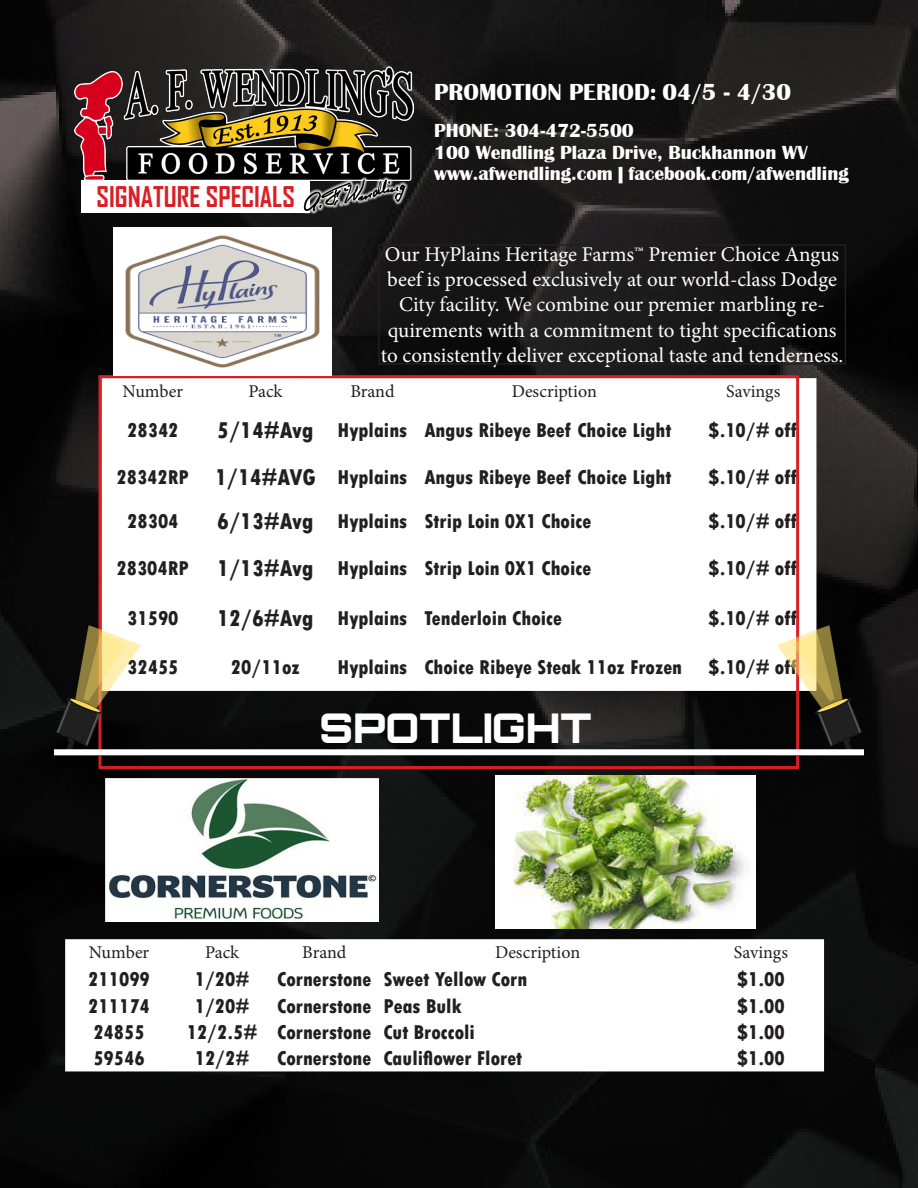
<style>
.page{position:relative;width:918px;height:1188px;background:#fff}
.page>*{position:absolute;margin:0;border:0;box-sizing:border-box;transform-origin:0 0}
.t1{font:900 40.95px "Orbitron";color:#fff}
.t2{font:700 27.3px "Agency FB";color:#d91f26}
.t3{font:800 condensed 24px "Tw Cen";color:#231f20}
.t4{font:700 23.85px "Britannic";color:#fff}
.t5{font:800 condensed 21px "Tw Cen";color:#231f20}
.t6{font:21px/25.2px "Minion Pro";letter-spacing:-.005em;color:#fff;text-align:center}
.t7{font:700 19.5px "Britannic";color:#fff}
.t8{font:18px "Minion Pro";color:#231f20}
</style>
<div class="page">
<img style="left:0;top:0;width:918px;height:1188px">
<img style="left:74px;top:67px;width:339px;height:113px">
<svg style="left:102px;top:378px;width:714px;height:313px"></svg>
<div style="left:98px;top:375px;width:701px;height:394px;border:3px solid #d91f26"></div>
<svg style="left:65px;top:939px;width:759px;height:132px"></svg>
<img style="left:54px;top:625px;width:89px;height:124px">
<img style="left:775px;top:625px;width:89px;height:124px">
<div style="left:54px;top:749px;width:810px;height:6px;background:#fff"></div>
<div style="left:82px;top:180px;width:228px;height:33px;background:#fff"></div>
<svg style="left:301px;top:177px;width:107px;height:37px"></svg>
<svg style="left:304px;top:180px;width:102px;height:31px"></svg>
<img style="left:113px;top:228px;width:218px;height:147px">
<img style="left:496px;top:776px;width:260px;height:153px">
<img style="left:106px;top:779px;width:272px;height:143px">
<div style="left:378px;top:244px;width:468px;height:121px;border:2px solid #231f20"></div>
<p class="t2" style="left:97px;top:180px;width:200px">SIGNATURE SPECIALS</p>
<p class="t4" style="left:434px;top:79px;width:358px">PROMOTION PERIOD: 04/5 - 4/30</p>
<p class="t7" style="left:434px;top:119px;width:201px">PHONE: 304-472-5500</p>
<p class="t7" style="left:434px;top:163px;width:416px">www.afwendling.com | facebook.com/afwendling</p>
<p class="t7" style="left:434px;top:142px;width:375px">100 Wendling Plaza Drive, Buckhannon WV</p>
<p class="t6" style="left:381px;top:242px;width:464px">Our HyPlains Heritage Farms™ Premier Choice Angus beef is processed exclusively at our world-class Dodge City facility. We combine our premier marbling re&shy;quirements with a commitment to tight specifications to consistently deliver exceptional taste and tenderness.</p>
<p class="t8" style="left:123px;top:379px;width:62px">Number</p>
<p class="t8" style="left:248px;top:379px;width:36px">Pack</p>
<p class="t8" style="left:350px;top:379px;width:46px">Brand</p>
<p class="t8" style="left:512px;top:379px;width:87px">Description</p>
<p class="t8" style="left:726px;top:379px;width:56px">Savings</p>
<p class="t5" style="left:127px;top:418px;width:53px">28342</p>
<p class="t3" style="left:217px;top:416px;width:98px">5/14#Avg</p>
<p class="t5" style="left:338px;top:418px;width:71px">Hyplains</p>
<p class="t5" style="left:424px;top:418px;width:249px">Angus Ribeye Beef Choice Light</p>
<p class="t5" style="left:708px;top:418px;width:90px">$.10/# off</p>
<p class="t5" style="left:116px;top:465px;width:74px">28342RP</p>
<p class="t3" style="left:215px;top:463px;width:102px">1/14#AVG</p>
<p class="t5" style="left:338px;top:465px;width:71px">Hyplains</p>
<p class="t5" style="left:424px;top:465px;width:249px">Angus Ribeye Beef Choice Light</p>
<p class="t5" style="left:708px;top:465px;width:90px">$.10/# off</p>
<p class="t5" style="left:127px;top:508px;width:53px">28304</p>
<p class="t3" style="left:217px;top:507px;width:98px">6/13#Avg</p>
<p class="t5" style="left:338px;top:508px;width:71px">Hyplains</p>
<p class="t5" style="left:424px;top:508px;width:168px">Strip Loin 0X1 Choice</p>
<p class="t5" style="left:708px;top:508px;width:90px">$.10/# off</p>
<p class="t5" style="left:116px;top:556px;width:74px">28304RP</p>
<p class="t3" style="left:217px;top:554px;width:98px">1/13#Avg</p>
<p class="t5" style="left:338px;top:556px;width:71px">Hyplains</p>
<p class="t5" style="left:424px;top:556px;width:168px">Strip Loin 0X1 Choice</p>
<p class="t5" style="left:708px;top:556px;width:90px">$.10/# off</p>
<p class="t5" style="left:127px;top:606px;width:53px">31590</p>
<p class="t3" style="left:217px;top:604px;width:98px">12/6#Avg</p>
<p class="t5" style="left:338px;top:606px;width:71px">Hyplains</p>
<p class="t5" style="left:424px;top:606px;width:139px">Tenderloin Choice</p>
<p class="t5" style="left:708px;top:606px;width:90px">$.10/# off</p>
<p class="t5" style="left:127px;top:654px;width:53px">32455</p>
<p class="t5" style="left:231px;top:654px;width:70px">20/11oz</p>
<p class="t5" style="left:338px;top:654px;width:71px">Hyplains</p>
<p class="t5" style="left:424px;top:654px;width:259px">Choice Ribeye Steak 11oz Frozen</p>
<p class="t5" style="left:708px;top:654px;width:90px">$.10/# off</p>
<p class="t1" style="left:320px;top:703px;width:274px">SPOTLIGHT</p>
<p class="t8" style="left:89px;top:940px;width:62px">Number</p>
<p class="t8" style="left:205px;top:940px;width:36px">Pack</p>
<p class="t8" style="left:302px;top:940px;width:46px">Brand</p>
<p class="t8" style="left:495px;top:940px;width:87px">Description</p>
<p class="t8" style="left:734px;top:940px;width:56px">Savings</p>
<p class="t5" style="left:88px;top:967px;width:63px">211099</p>
<p class="t5" style="left:195px;top:967px;width:56px">1/20#</p>
<p class="t5" style="left:277px;top:967px;width:96px">Cornerstone</p>
<p class="t5" style="left:383px;top:967px;width:145px">Sweet Yellow Corn</p>
<p class="t5" style="left:737px;top:967px;width:49px">$1.00</p>
<p class="t5" style="left:88px;top:993px;width:63px">211174</p>
<p class="t5" style="left:195px;top:993px;width:56px">1/20#</p>
<p class="t5" style="left:277px;top:993px;width:96px">Cornerstone</p>
<p class="t5" style="left:383px;top:993px;width:80px">Peas Bulk</p>
<p class="t5" style="left:737px;top:993px;width:49px">$1.00</p>
<p class="t5" style="left:93px;top:1020px;width:53px">24855</p>
<p class="t5" style="left:187px;top:1020px;width:72px">12/2.5#</p>
<p class="t5" style="left:277px;top:1020px;width:96px">Cornerstone</p>
<p class="t5" style="left:383px;top:1020px;width:93px">Cut Broccoli</p>
<p class="t5" style="left:737px;top:1020px;width:49px">$1.00</p>
<p class="t5" style="left:93px;top:1046px;width:53px">59546</p>
<p class="t5" style="left:195px;top:1046px;width:56px">12/2#</p>
<p class="t5" style="left:277px;top:1046px;width:96px">Cornerstone</p>
<p class="t5" style="left:383px;top:1046px;width:140px">Cauliflower Floret</p>
<p class="t5" style="left:737px;top:1046px;width:49px">$1.00</p>
</div>
